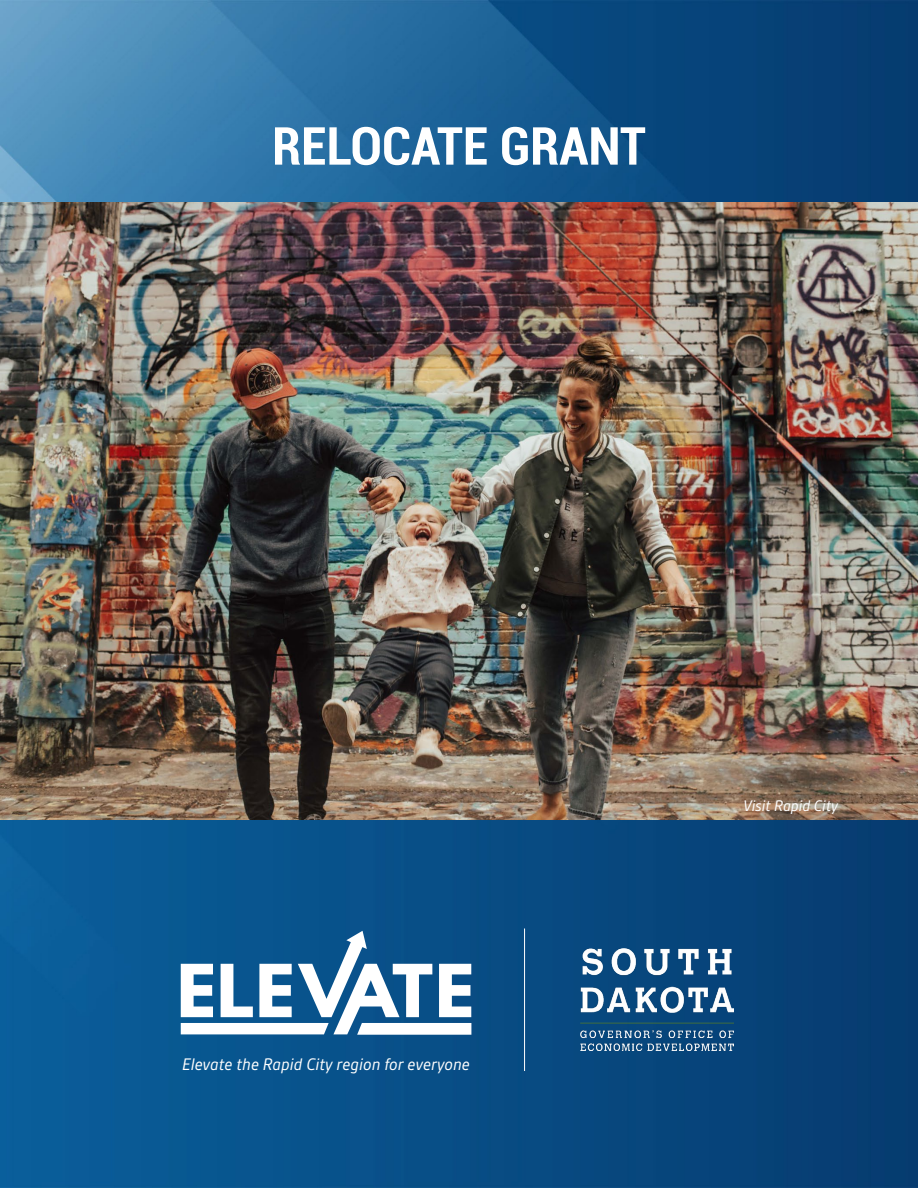
<style>
.page{position:relative;width:918px;height:1188px;background:#fff}
.page>*{position:absolute;margin:0;border:0;box-sizing:border-box;transform-origin:0 0}
.t1{font:700 condensed 52.5px "Roboto";color:#fff}
.t2{font:italic 18px "Gesta";color:#fff}
.t3{font:italic 16.5px "Gesta";color:#fff}
</style>
<div class="page">
<img style="left:0;top:0;width:918px;height:1188px">
<img style="left:0;top:202px;width:918px;height:617px">
<svg style="left:181px;top:931px;width:290px;height:104px"></svg>
<img style="left:580px;top:949px;width:154px;height:102px">
<hr style="left:524px;top:928px;width:1px;height:143px;background:#fff">
<h1 class="t1" style="left:272px;top:109px;width:375px">RELOCATE GRANT</h1>
<p class="t2" style="left:182px;top:1054px;width:289px">Elevate the Rapid City region for everyone</p>
<p class="t3" style="left:743px;top:796px;width:97px">Visit Rapid City</p>
</div>
